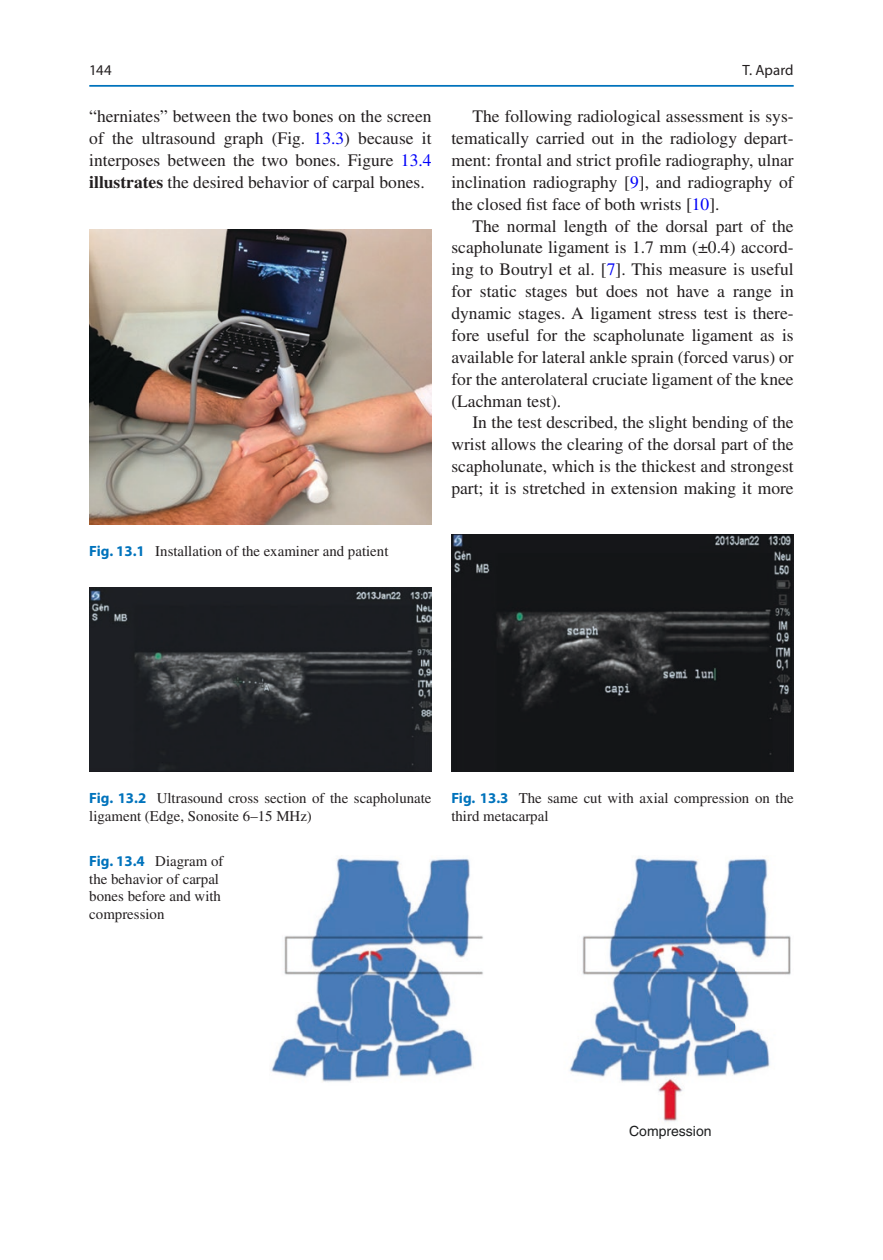
<style>
.page{position:relative;width:883px;height:1260px;background:#fff}
.page>*{position:absolute;margin:0;border:0;box-sizing:border-box;transform-origin:0 0}
.t1{font:17.5px/21.9px "Times LT Std";color:#231f20;text-align:justify}
.t2{font:14.88px/17.5px "Times LT Std";color:#231f20}
.t3{font:14.88px "Myriad Pro";letter-spacing:.005em;color:#231f20}
.t4{font:14px "Helvetica";color:#1d1e1f}
.s1{color:#0000fa}
.s2{font-weight:700}
.s3{font-family:"Myriad Pro";font-weight:700;color:#0073bc}
</style>
<div class="page">
<img style="left:90px;top:230px;width:341px;height:295px">
<img style="left:90px;top:588px;width:341px;height:184px">
<img style="left:452px;top:534px;width:341px;height:238px">
<img style="left:271px;top:855px;width:520px;height:267px">
<hr style="left:89px;top:85px;width:705px;height:2px;background:#0073bc">
<p class="t3" style="left:742px;top:61px;width:53px">T. Apard</p>
<p class="t3" style="left:89px;top:61px;width:24px">144</p>
<p class="t1" style="left:89px;top:105px;width:344px">“herniates” between the two bones on the screen of the ultrasound graph (Fig. <span class="s1">13.3</span>) because it interposes between the two bones. Figure <span class="s1">13.4 </span><span class="s2">illustrates</span> the desired behavior of carpal bones.</p>
<p class="t1" style="left:451px;top:105px;width:344px;text-indent:21px">The following radiological assessment is sys&shy;tematically carried out in the radiology depart&shy;ment: frontal and strict profile radiography, ulnar inclination radiography [<span class="s1">9</span>], and radiography of the closed fist face of both wrists [<span class="s1">10</span>].</p>
<p class="t1" style="left:451px;top:215px;width:344px;text-indent:21px">The normal length of the dorsal part of the scapholunate ligament is 1.7 mm (±0.4) accord&shy;ing to Boutryl et al. [<span class="s1">7</span>]. This measure is useful for static stages but does not have a range in dynamic stages. A ligament stress test is there&shy;fore useful for the scapholunate ligament as is available for lateral ankle sprain (forced varus) or for the anterolateral cruciate ligament of the knee (Lachman test).</p>
<p class="t1" style="left:451px;top:412px;width:344px;text-indent:21px">In the test described, the slight bending of the wrist allows the clearing of the dorsal part of the scapholunate, which is the thickest and strongest part; it is stretched in extension making it more</p>
<p class="t2" style="left:89px;top:542px;width:301px"><span class="s3">Fig. 13.1</span> Installation of the examiner and patient</p>
<p class="t2" style="left:89px;top:789px;width:344px"><span class="s3">Fig. 13.2</span> Ultrasound cross section of the scapholunate ligament (Edge, Sonosite 6–15 MHz)</p>
<p class="t2" style="left:451px;top:789px;width:344px"><span class="s3">Fig. 13.3</span> The same cut with axial compression on the third metacarpal</p>
<p class="t2" style="left:89px;top:852px;width:136px"><span class="s3">Fig. 13.4</span> Diagram of the behavior of carpal bones before and with compression</p>
<p class="t4" style="left:629px;top:1123px;width:84px">Compression</p>
</div>
